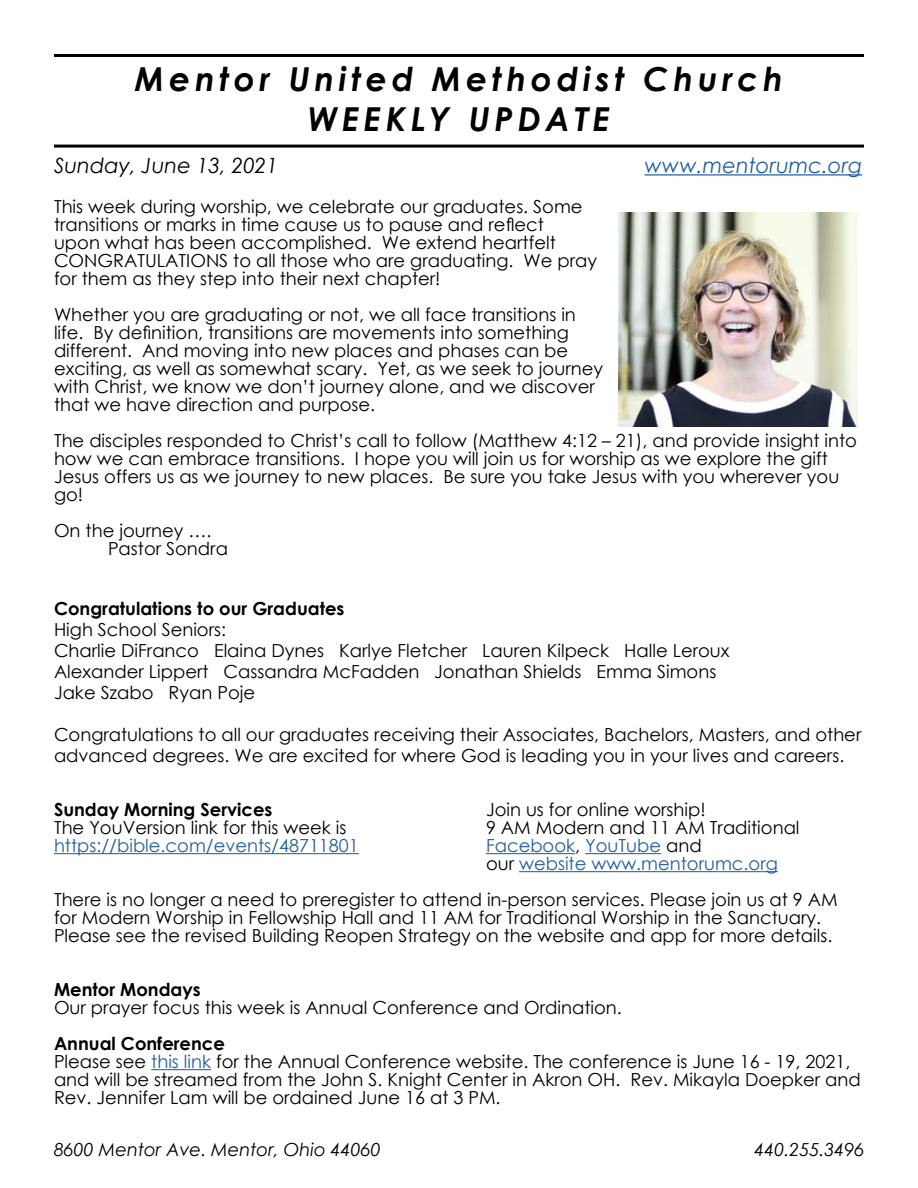
<style>
.page{position:relative;width:918px;height:1188px;background:#fff}
.page>*{position:absolute;margin:0;border:0;box-sizing:border-box;transform-origin:0 0}
.t1{font:italic 700 33px/39.6px "Century Gothic";letter-spacing:.14em;color:#000;text-align:center}
.t2{font:italic 21px "Century Gothic";color:#000}
.t3{font:italic 21px "Century Gothic";color:#215e9e}
.t4{font:18px/18px "Century Gothic";color:#000}
.t5{font:18px/18px "Century Gothic";color:#215e9e}
.t6{font:700 18px "Century Gothic";color:#000}
.t7{font:italic 18px "Century Gothic";color:#000}
.s1{color:#000}
.s2{font-weight:700}
.s3{color:#215e9e}
</style>
<div class="page">
<hr style="left:54px;top:54px;width:810px;height:3px;background:#000">
<hr style="left:54px;top:145px;width:810px;height:3px;background:#000">
<hr style="left:645px;top:174px;width:217px;height:2px;background:#215e9e">
<img style="left:619px;top:212px;width:239px;height:215px">
<hr style="left:54px;top:853px;width:305px;height:1px;background:#215e9e">
<hr style="left:486px;top:853px;width:89px;height:1px;background:#215e9e">
<hr style="left:585px;top:853px;width:76px;height:1px;background:#215e9e">
<hr style="left:519px;top:871px;width:259px;height:1px;background:#215e9e">
<hr style="left:151px;top:1069px;width:60px;height:1px;background:#215e9e">
<h1 class="t1" style="left:135px;top:58px;width:650px">Mentor United Methodist Church<br>WEEKLY UPDATE</h1>
<p class="t2" style="left:54px;top:151px;width:226px">Sunday, June 13, 2021</p>
<p class="t3" style="left:645px;top:151px;width:219px">www.mentorumc.org</p>
<p class="t4" style="left:54px;top:197px;width:545px">This week during worship, we celebrate our graduates. Some transitions or marks in time cause us to pause and reflect<br>upon what has been accomplished. We extend heartfelt CONGRATULATIONS to all those who are graduating. We pray for them as they step into their next chapter!</p>
<p class="t4" style="left:54px;top:305px;width:551px">Whether you are graduating or not, we all face transitions in life. By definition, transitions are movements into something different. And moving into new places and phases can be exciting, as well as somewhat scary. Yet, as we seek to journey with Christ, we know we don’t journey alone, and we discover that we have direction and purpose.</p>
<p class="t4" style="left:54px;top:431px;width:805px">The disciples responded to Christ’s call to follow (Matthew 4:12 – 21), and provide insight into how we can embrace transitions. I hope you will join us for worship as we explore the gift Jesus offers us as we journey to new places. Be sure you take Jesus with you wherever you go!</p>
<p class="t4" style="left:108px;top:521px;width:122px;text-indent:-54px">On the journey ….<br>Pastor Sondra</p>
<p class="t6" style="left:54px;top:595px;width:292px">Congratulations to our Graduates</p>
<p class="t4" style="left:54px;top:619px;width:677px;line-height:21px">High School Seniors:<br>Charlie DiFranco Elaina Dynes Karlye Fletcher Lauren Kilpeck Halle Leroux Alexander Lippert Cassandra McFadden Jonathan Shields Emma Simons Jake Szabo Ryan Poje</p>
<p class="t4" style="left:54px;top:724px;width:809px;line-height:21px">Congratulations to all our graduates receiving their Associates, Bachelors, Masters, and other advanced degrees. We are excited for where God is leading you in your lives and careers.</p>
<p class="t6" style="left:54px;top:796px;width:220px">Sunday Morning Services</p>
<p class="t4" style="left:486px;top:800px;width:221px">Join us for online worship!</p>
<p class="t4" style="left:54px;top:818px;width:294px">The YouVersion link for this week is</p>
<p class="t4" style="left:486px;top:818px;width:315px">9 AM Modern and 11 AM Traditional</p>
<p class="t5" style="left:54px;top:836px;width:306px">https://bible.com/events/48711801</p>
<p class="t5" style="left:486px;top:836px;width:293px">Facebook<span class="s1">,</span> YouTube <span class="s1">and<br>our</span> website www.mentorumc.org</p>
<p class="t4" style="left:54px;top:890px;width:785px">There is no longer a need to preregister to attend in-person services. Please join us at 9 AM for Modern Worship in Fellowship Hall and 11 AM for Traditional Worship in the Sanctuary.<br>Please see the revised Building Reopen Strategy on the website and app for more details.</p>
<p class="t6" style="left:54px;top:976px;width:148px">Mentor Mondays</p>
<p class="t4" style="left:54px;top:998px;width:569px">Our prayer focus this week is Annual Conference and Ordination.</p>
<p class="t4" style="left:54px;top:1034px;width:808px"><span class="s2">Annual Conference<br></span>Please see <span class="s3">this link</span> for the Annual Conference website. The conference is June 16 - 19, 2021, and will be streamed from the John S. Knight Center in Akron OH. Rev. Mikayla Doepker and Rev. Jennifer Lam will be ordained June 16 at 3 PM.</p>
<p class="t7" style="left:54px;top:1137px;width:328px">8600 Mentor Ave. Mentor, Ohio 44060</p>
<p class="t7" style="left:755px;top:1137px;width:111px">440.255.3496</p>
</div>
